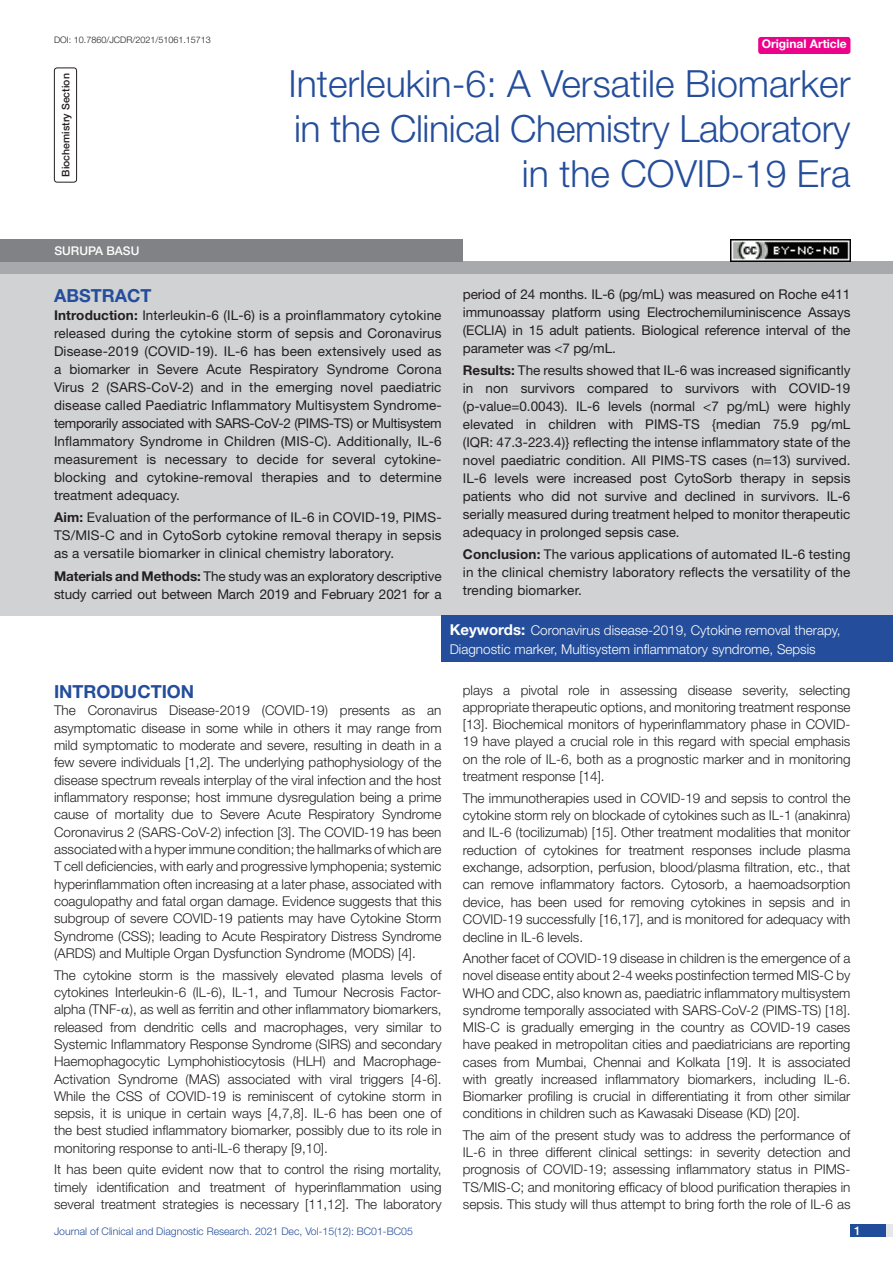
<style>
.page{position:relative;width:893px;height:1263px;background:#fff}
.page>*{position:absolute;margin:0;border:0;box-sizing:border-box;transform-origin:0 0}
.t1{font:300 37.5px/45px "Helvetica Neue";color:#244e9b;text-align:right}
.Heading{font:700 18px "Helvetica Neue";color:#244e9b}
.Abstract_head{font:700 18px "Helvetica Neue";color:#244e9b}
.Body_text{font:300 13.5px/17.2px "Helvetica Neue";color:#231f20;text-align:justify}
.Abstract_Text{font:13.5px/18px "Helvetica Neue";color:#231f20;text-align:justify}
.Key_words{font:300 13.5px/18.8px "Helvetica Neue";color:#fff}
.t2{font:700 12px "Helvetica Neue";color:#fff}
.Author{font:500 12px "Helvetica Neue";color:#fff}
.t3{font:300 10.5px "Helvetica Neue";color:#244e9b}
.section{font:500 10.5px "Helvetica Neue";color:#231f20}
.DOI{font:300 9px "Helvetica Neue";color:#231f20}
.s1{font-weight:700}
.s2{font-weight:700;font-size:15px}
</style>
<div class="page">
<div style="left:850px;top:1224px;width:43px;height:13px;background:#e6e7e9"></div>
<div style="left:850px;top:1224px;width:35px;height:13px;background:#214c99"></div>
<div style="left:758px;top:37px;width:92px;height:17px;background:#ed028c;border-radius:3px"></div>
<div style="left:54px;top:68px;width:23px;height:115px;border:1px solid #231f20;border-radius:3px"></div>
<div style="left:0;top:262px;width:893px;height:12px;background:#a8a9ad"></div>
<div style="left:0;top:239px;width:463px;height:23px;background:#808285"></div>
<div style="left:0;top:274px;width:893px;height:342px;background:#d1d2d4"></div>
<div style="left:442px;top:616px;width:451px;height:46px;background:#244e9b"></div>
<img style="left:730px;top:239px;width:120px;height:23px">
<p class="DOI" style="left:54px;top:35px;width:158px">DOI: 10.7860/JCDR/2021/51061.15713</p>
<p class="t2" style="left:762px;top:37px;width:87px">Original Article</p>
<p class="section" style="left:60px;top:177px;width:105px;rotate:-90deg">BIOCHEMISTRY SECTION</p>
<p class="t1" style="left:288px;top:60px;width:563px">Interleukin-6: A Versatile Biomarker in the Clinical Chemistry Laboratory in the COVID-19 Era</p>
<p class="Author" style="left:54px;top:244px;width:86px">SURUPA BASU</p>
<p class="Abstract_head" style="left:54px;top:284px;width:99px">ABSTRACT</p>
<p class="Abstract_Text" style="left:54px;top:306px;width:389px"><span class="s1">Introduction:</span> Interleukin-6 (IL-6) is a proinflammatory cytokine released during the cytokine storm of sepsis and Coronavirus Disease-2019 (COVID-19). IL-6 has been extensively used as a biomarker in Severe Acute Respiratory Syndrome Corona Virus 2 (SARS-CoV-2) and in the emerging novel paediatric disease called Paediatric Inflammatory Multisystem Syndrome&shy;temporarily associated with SARS-CoV-2 (PIMS-TS) or Multisystem Inflammatory Syndrome in Children (MIS-C). Additionally, IL-6 measurement is necessary to decide for several cytokine&shy;blocking and cytokine-removal therapies and to determine treatment adequacy.</p>
<p class="Abstract_Text" style="left:54px;top:508px;width:389px"><span class="s1">Aim:</span> Evaluation of the performance of IL-6 in COVID-19, PIMS-TS/MIS-C and in CytoSorb cytokine removal therapy in sepsis as a versatile biomarker in clinical chemistry laboratory.</p>
<p class="Abstract_Text" style="left:54px;top:566px;width:389px"><span class="s1">Materials and Methods:</span> The study was an exploratory descriptive study carried out between March 2019 and February 2021 for a</p>
<p class="Abstract_Text" style="left:463px;top:285px;width:389px">period of 24 months. IL-6 (pg/mL) was measured on Roche e411 immunoassay platform using Electrochemiluminiscence Assays (ECLIA) in 15 adult patients. Biological reference interval of the parameter was &lt;7 pg/mL.</p>
<p class="Abstract_Text" style="left:463px;top:361px;width:389px"><span class="s1">Results:</span> The results showed that IL-6 was increased significantly in non survivors compared to survivors with COVID-19 (p-value=0.0043). IL-6 levels (normal &lt;7 pg/mL) were highly elevated in children with PIMS-TS {median 75.9 pg/mL (IQR: 47.3-223.4)} reflecting the intense inflammatory state of the novel paediatric condition. All PIMS-TS cases (n=13) survived.<br>IL-6 levels were increased post CytoSorb therapy in sepsis patients who did not survive and declined in survivors. IL-6 serially measured during treatment helped to monitor therapeutic adequacy in prolonged sepsis case.</p>
<p class="Abstract_Text" style="left:463px;top:545px;width:389px"><span class="s1">Conclusion:</span> The various applications of automated IL-6 testing in the clinical chemistry laboratory reflects the versatility of the trending biomarker.</p>
<p class="Key_words" style="left:450px;top:621px;width:392px"><span class="s2">Keywords:</span> Coronavirus disease-2019, Cytokine removal therapy,<br>Diagnostic marker, Multisystem inflammatory syndrome, Sepsis</p>
<p class="Heading" style="left:54px;top:680px;width:142px">INTRODUCTION</p>
<p class="Body_text" style="left:54px;top:702px;width:389px">The Coronavirus Disease-2019 (COVID-19) presents as an asymptomatic disease in some while in others it may range from mild symptomatic to moderate and severe, resulting in death in a few severe individuals [1,2]. The underlying pathophysiology of the disease spectrum reveals interplay of the viral infection and the host inflammatory response; host immune dysregulation being a prime cause of mortality due to Severe Acute Respiratory Syndrome Coronavirus 2 (SARS-CoV-2) infection [3]. The COVID-19 has been associated with a hyper immune condition; the hallmarks of which are T cell deficiencies, with early and progressive lymphopenia; systemic hyperinflammation often increasing at a later phase, associated with coagulopathy and fatal organ damage. Evidence suggests that this subgroup of severe COVID-19 patients may have Cytokine Storm Syndrome (CSS); leading to Acute Respiratory Distress Syndrome (ARDS) and Multiple Organ Dysfunction Syndrome (MODS) [4].</p>
<p class="Body_text" style="left:54px;top:966px;width:389px">The cytokine storm is the massively elevated plasma levels of cytokines Interleukin-6 (IL-6), IL-1, and Tumour Necrosis Factor&shy;alpha (TNF- ), as well as ferritin and other inflammatory biomarkers, released from dendritic cells and macrophages, very similar to Systemic Inflammatory Response Syndrome (SIRS) and secondary Haemophagocytic Lymphohistiocytosis (HLH) and Macrophage-Activation Syndrome (MAS) associated with viral triggers [4-6].<br>While the CSS of COVID-19 is reminiscent of cytokine storm in sepsis, it is unique in certain ways [4,7,8]. IL-6 has been one of the best studied inflammatory biomarker, possibly due to its role in monitoring response to anti-IL-6 therapy [9,10].</p>
<p class="Body_text" style="left:54px;top:1160px;width:389px">It has been quite evident now that to control the rising mortality, timely identification and treatment of hyperinflammation using several treatment strategies is necessary [11,12]. The laboratory</p>
<p class="Body_text" style="left:463px;top:681px;width:389px">plays a pivotal role in assessing disease severity, selecting appropriate therapeutic options, and monitoring treatment response [13]. Biochemical monitors of hyperinflammatory phase in COVID-19 have played a crucial role in this regard with special emphasis on the role of IL-6, both as a prognostic marker and in monitoring treatment response [14].</p>
<p class="Body_text" style="left:463px;top:789px;width:389px">The immunotherapies used in COVID-19 and sepsis to control the cytokine storm rely on blockade of cytokines such as IL-1 (anakinra) and IL-6 (tocilizumab) [15]. Other treatment modalities that monitor reduction of cytokines for treatment responses include plasma exchange, adsorption, perfusion, blood/plasma filtration, etc., that can remove inflammatory factors. Cytosorb, a haemoadsorption device, has been used for removing cytokines in sepsis and in COVID-19 successfully [16,17], and is monitored for adequacy with decline in IL-6 levels.</p>
<p class="Body_text" style="left:463px;top:949px;width:389px">Another facet of COVID-19 disease in children is the emergence of a novel disease entity about 2-4 weeks postinfection termed MIS-C by WHO and CDC, also known as, paediatric inflammatory multisystem syndrome temporally associated with SARS-CoV-2 (PIMS-TS) [18].<br>MIS-C is gradually emerging in the country as COVID-19 cases have peaked in metropolitan cities and paediatricians are reporting cases from Mumbai, Chennai and Kolkata [19]. It is associated with greatly increased inflammatory biomarkers, including IL-6.<br>Biomarker profiling is crucial in differentiating it from other similar conditions in children such as Kawasaki Disease (KD) [20].</p>
<p class="Body_text" style="left:463px;top:1126px;width:389px">The aim of the present study was to address the performance of IL-6 in three different clinical settings: in severity detection and prognosis of COVID-19; assessing inflammatory status in PIMS-TS/MIS-C; and monitoring efficacy of blood purification therapies in sepsis. This study will thus attempt to bring forth the role of IL-6 as</p>
<p class="t3" style="left:54px;top:1225px;width:360px">Journal of Clinical and Diagnostic Research. 2021 Dec, Vol-15(12): BC01-BC05</p>
<p class="Author" style="left:854px;top:1223px;width:8px">1</p>
</div>
